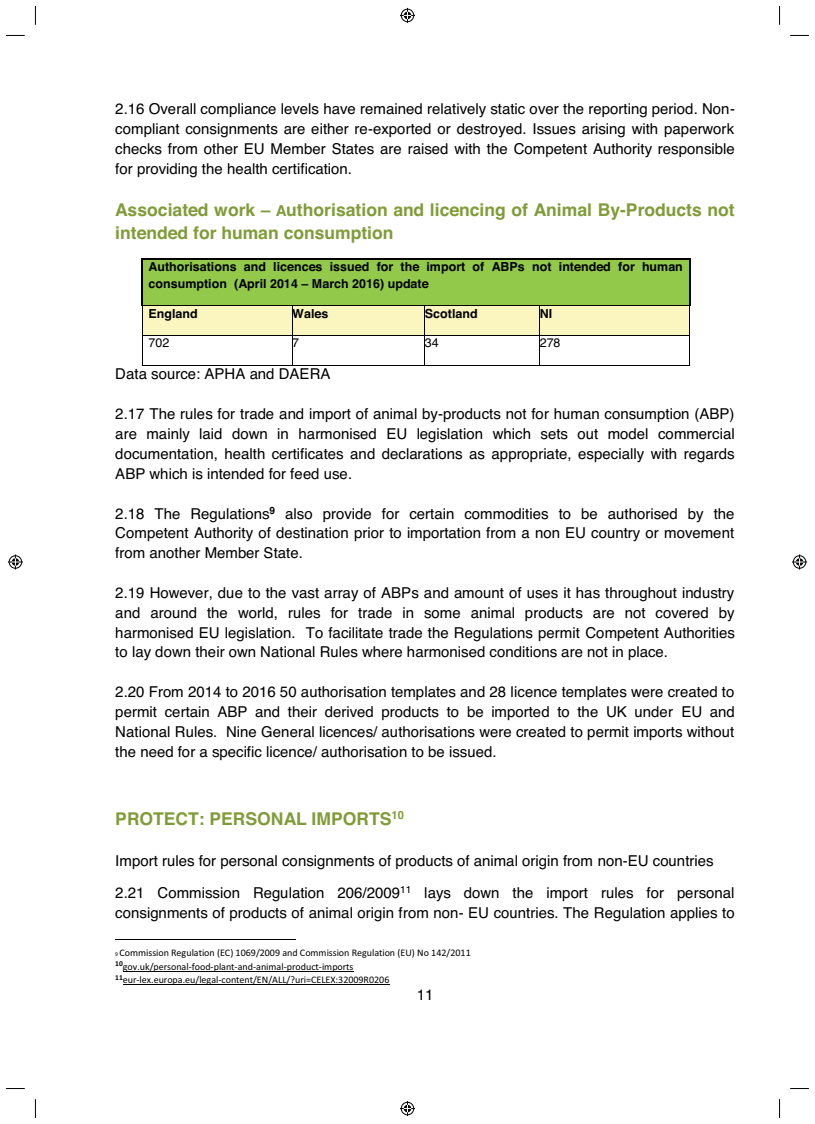
<style>
.page{position:relative;width:815px;height:1124px;background:#fff}
.page>*{position:absolute;margin:0;border:0;box-sizing:border-box;transform-origin:0 0}
.t1{font:700 17.5px/23.2px "Helvetica";color:#809c39}
.t2{font:15px/19.8px "Helvetica";color:#000;text-align:justify}
.t3{font:700 12.5px/16.5px "Helvetica";color:#000}
.t4{font:12.5px "Helvetica";color:#000}
.t5{font:10px/13.6px "Calibri";color:#000}
.s1{font-family:"Arial"}
.s2{font-size:15px}
.s3{font-size:5.75px}
</style>
<div class="page">
<div style="left:142px;top:260px;width:7px;height:45px;background:#92c94b"></div>
<div style="left:683px;top:260px;width:6px;height:45px;background:#92c94b"></div>
<div style="left:149px;top:260px;width:534px;height:16px;background:#92c94b"></div>
<div style="left:149px;top:276px;width:534px;height:29px;background:#92c94b"></div>
<hr style="left:143px;top:258px;width:546px;height:2px;background:#000">
<hr style="left:141px;top:260px;width:2px;height:45px;background:#000">
<hr style="left:689px;top:260px;width:1px;height:45px;background:#000">
<div style="left:142px;top:306px;width:7px;height:29px;background:#fbf5bf"></div>
<div style="left:285px;top:306px;width:7px;height:29px;background:#fbf5bf"></div>
<div style="left:149px;top:306px;width:136px;height:29px;background:#fbf5bf"></div>
<div style="left:292px;top:306px;width:132px;height:29px;background:#fbf5bf"></div>
<div style="left:425px;top:306px;width:114px;height:29px;background:#fbf5bf"></div>
<div style="left:540px;top:306px;width:149px;height:29px;background:#fbf5bf"></div>
<hr style="left:143px;top:305px;width:149px;height:1px;background:#000">
<hr style="left:292px;top:305px;width:132px;height:1px;background:#000">
<hr style="left:425px;top:305px;width:114px;height:1px;background:#000">
<hr style="left:540px;top:305px;width:149px;height:1px;background:#000">
<svg style="left:141px;top:305px;width:2px;height:30px"></svg>
<hr style="left:142px;top:335px;width:150px;height:1px;background:#000">
<svg style="left:292px;top:306px;width:1px;height:29px"></svg>
<hr style="left:292px;top:335px;width:132px;height:1px;background:#000">
<svg style="left:424px;top:305px;width:1px;height:30px"></svg>
<hr style="left:425px;top:335px;width:114px;height:1px;background:#000">
<svg style="left:539px;top:305px;width:1px;height:30px"></svg>
<hr style="left:540px;top:335px;width:149px;height:1px;background:#000">
<svg style="left:689px;top:305px;width:2px;height:30px"></svg>
<hr style="left:142px;top:335px;width:1px;height:30px;background:#000">
<hr style="left:142px;top:365px;width:150px;height:1px;background:#000">
<hr style="left:292px;top:335px;width:1px;height:30px;background:#000">
<hr style="left:292px;top:365px;width:132px;height:1px;background:#000">
<hr style="left:424px;top:335px;width:1px;height:30px;background:#000">
<hr style="left:425px;top:365px;width:114px;height:1px;background:#000">
<hr style="left:539px;top:335px;width:1px;height:30px;background:#000">
<hr style="left:540px;top:365px;width:149px;height:1px;background:#000">
<hr style="left:689px;top:335px;width:1px;height:30px;background:#000">
<hr style="left:115px;top:939px;width:180px;height:1px;background:#000">
<hr style="left:123px;top:970px;width:231px;height:1px;background:#000">
<hr style="left:123px;top:984px;width:266px;height:1px;background:#000">
<svg style="left:6px;top:35px;width:19px;height:1px"></svg>
<svg style="left:790px;top:35px;width:19px;height:1px"></svg>
<svg style="left:6px;top:1088px;width:19px;height:1px"></svg>
<svg style="left:790px;top:1088px;width:19px;height:1px"></svg>
<svg style="left:35px;top:6px;width:1px;height:19px"></svg>
<svg style="left:35px;top:1099px;width:1px;height:18px"></svg>
<svg style="left:779px;top:6px;width:1px;height:19px"></svg>
<svg style="left:779px;top:1099px;width:1px;height:18px"></svg>
<svg style="left:400px;top:8px;width:15px;height:15px"></svg>
<svg style="left:400px;top:1101px;width:15px;height:14px"></svg>
<svg style="left:8px;top:554px;width:15px;height:15px"></svg>
<svg style="left:792px;top:554px;width:15px;height:15px"></svg>
<p class="t2" style="left:115px;top:100px;width:621px">2.16 Overall compliance levels have remained relatively static over the reporting period. Non&shy;compliant consignments are either re-exported or destroyed. Issues arising with paperwork checks from other EU Member States are raised with the Competent Authority responsible for providing the health certification.</p>
<p class="t1" style="left:115px;top:199px;width:621px">Associated work <span class="s1">–</span> <span class="s2">A</span>uthorisation and licencing of Animal By-Products not intended for human consumption</p>
<p class="t3" style="left:149px;top:260px;width:536px">Authorisations and licences issued for the import of ABPs not intended for human consumption (April 2014 <span class="s1">–</span> March 2016) update</p>
<p class="t3" style="left:149px;top:306px;width:51px">England</p>
<p class="t3" style="left:292px;top:306px;width:38px">Wales</p>
<p class="t3" style="left:425px;top:306px;width:54px">Scotland</p>
<p class="t3" style="left:540px;top:306px;width:14px">NI</p>
<p class="t4" style="left:149px;top:338px;width:22px">702</p>
<p class="t4" style="left:292px;top:338px;width:8px">7</p>
<p class="t4" style="left:425px;top:338px;width:15px">34</p>
<p class="t4" style="left:540px;top:338px;width:22px">278</p>
<p class="t2" style="left:115px;top:365px;width:217px">Data source: APHA and DAERA</p>
<p class="t2" style="left:115px;top:405px;width:621px">2.17 The rules for trade and import of animal by-products not for human consumption (ABP) are mainly laid down in harmonised EU legislation which sets out model commercial documentation, health certificates and declarations as appropriate, especially with regards ABP which is intended for feed use.</p>
<p class="t2" style="left:115px;top:504px;width:621px">2.18 The Regulations<sup>9</sup> also provide for certain commodities to be authorised by the Competent Authority of destination prior to importation from a non EU country or movement from another Member State.</p>
<p class="t2" style="left:115px;top:584px;width:621px">2.19 However, due to the vast array of ABPs and amount of uses it has throughout industry and around the world, rules for trade in some animal products are not covered by harmonised EU legislation. To facilitate trade the Regulations permit Competent Authorities to lay down their own National Rules where harmonised conditions are not in place.</p>
<p class="t2" style="left:115px;top:683px;width:621px">2.20 From 2014 to 2016 50 authorisation templates and 28 licence templates were created to permit certain ABP and their derived products to be imported to the UK under EU and National Rules. Nine General licences/ authorisations were created to permit imports without the need for a specific licence/ authorisation to be issued.</p>
<p class="t1" style="left:115px;top:808px;width:290px">PROTECT: PERSONAL IMPORTS<sup>10</sup></p>
<p class="t2" style="left:115px;top:845px;width:621px;line-height:32.2px">Import rules for personal consignments of products of animal origin from non-EU countries<br>2.21 Commission Regulation 206/2009<sup>11</sup> lays down the import rules for personal</p>
<p class="t2" style="left:115px;top:904px;width:621px">consignments of products of animal origin from non- EU countries. The Regulation applies to</p>
<p class="t5" style="left:115px;top:946px;width:357px"><span class="s3">9</span> Commission Regulation (EC) 1069/2009 and Commission Regulation (EU) No 142/2011<br><sup>10</sup>gov.uk/personal-food-plant-and-animal-product-imports<br><sup>11</sup>eur-lex.europa.eu/legal-content/EN/ALL/?uri=CELEX:32009R0206</p>
<p class="t2" style="left:417px;top:986px;width:18px">11</p>
</div>
